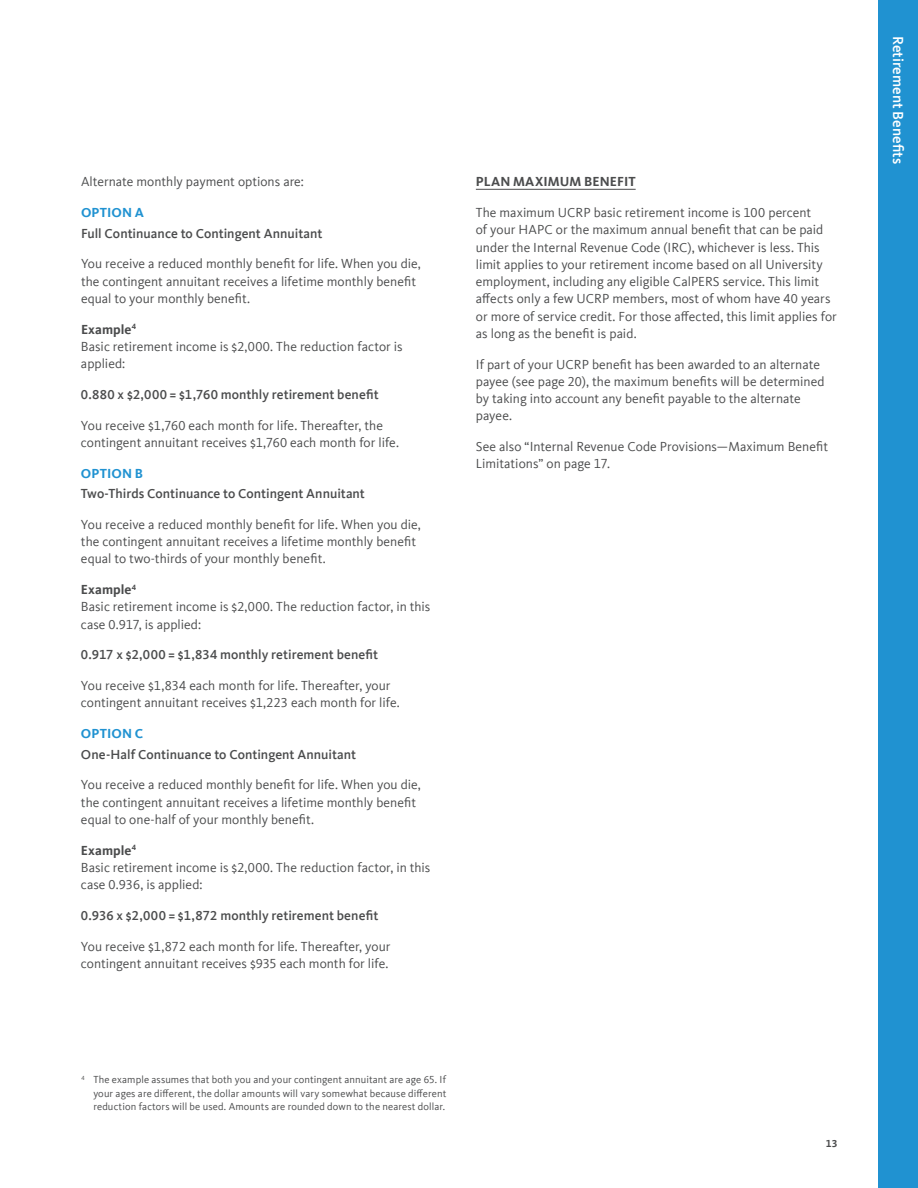
<style>
.page{position:relative;width:918px;height:1188px;background:#fff}
.page>*{position:absolute;margin:0;border:0;box-sizing:border-box;transform-origin:0 0}
.t1{font:500 15px "Kievit Offc Pro";color:#fff}
.t2{font:13.5px/17.2px "Kievit Offc Pro";color:#4b4c4d}
.t3{font:500 13.5px "Kievit Offc Pro";color:#4b4c4d}
.t4{font:700 13.5px "Kievit Offc Pro";letter-spacing:.01em;color:#2092d1}
.t5{font:700 13.5px "Kievit Offc Pro";letter-spacing:.01em;color:#4b4c4d}
.t6{font:10.5px/13.5px "Kievit Offc Pro";letter-spacing:.01em;color:#4b4c4d;text-align:justify}
.t7{font:700 10.5px "Kievit Offc Pro";color:#4b4c4d}
.s1{font-weight:700}
</style>
<div class="page">
<div style="left:878px;top:0;width:40px;height:1188px;background:#2092d1"></div>
<hr style="left:476px;top:189px;width:160px;height:1px;background:#4b4c4d">
<p class="t2" style="left:81px;top:173px;width:225px">Alternate monthly payment options are:</p>
<p class="t4" style="left:81px;top:204px;width:65px">OPTION A</p>
<p class="t3" style="left:81px;top:225px;width:243px">Full Continuance to Contingent Annuitant</p>
<p class="t2" style="left:81px;top:255px;width:341px">You receive a reduced monthly benefit for life. When you die, the contingent annuitant receives a lifetime monthly benefit equal to your monthly benefit.</p>
<p class="t2" style="left:81px;top:320px;width:323px"><span class="s1">Example</span><sup>4<br></sup>Basic retirement income is $2,000. The reduction factor is applied:</p>
<p class="t3" style="left:81px;top:386px;width:299px">0.880 x $2,000 = $1,760 monthly retirement benefit</p>
<p class="t2" style="left:81px;top:416px;width:320px">You receive $1,760 each month for life. Thereafter, the contingent annuitant receives $1,760 each month for life.</p>
<p class="t4" style="left:81px;top:465px;width:64px">OPTION B</p>
<p class="t3" style="left:81px;top:485px;width:285px">Two-Thirds Continuance to Contingent Annuitant</p>
<p class="t2" style="left:81px;top:516px;width:341px">You receive a reduced monthly benefit for life. When you die, the contingent annuitant receives a lifetime monthly benefit equal to two-thirds of your monthly benefit.</p>
<p class="t2" style="left:81px;top:581px;width:351px"><span class="s1">Example</span><sup>4<br></sup>Basic retirement income is $2,000. The reduction factor, in this case 0.917, is applied:</p>
<p class="t3" style="left:81px;top:647px;width:299px">0.917 x $2,000 = $1,834 monthly retirement benefit</p>
<p class="t2" style="left:81px;top:677px;width:320px">You receive $1,834 each month for life. Thereafter, your contingent annuitant receives $1,223 each month for life.</p>
<p class="t4" style="left:81px;top:725px;width:64px">OPTION C</p>
<p class="t3" style="left:81px;top:746px;width:277px">One-Half Continuance to Contingent Annuitant</p>
<p class="t2" style="left:81px;top:776px;width:341px">You receive a reduced monthly benefit for life. When you die, the contingent annuitant receives a lifetime monthly benefit equal to one-half of your monthly benefit.</p>
<p class="t2" style="left:81px;top:841px;width:351px"><span class="s1">Example</span><sup>4<br></sup>Basic retirement income is $2,000. The reduction factor, in this case 0.936, is applied:</p>
<p class="t3" style="left:81px;top:907px;width:299px">0.936 x $2,000 = $1,872 monthly retirement benefit</p>
<p class="t2" style="left:81px;top:937px;width:311px">You receive $1,872 each month for life. Thereafter, your contingent annuitant receives $935 each month for life.</p>
<p class="t5" style="left:476px;top:174px;width:161px">PLAN MAXIMUM BENEFIT</p>
<p class="t2" style="left:476px;top:204px;width:362px">The maximum UCRP basic retirement income is 100 percent<br>of your HAPC or the maximum annual benefit that can be paid under the Internal Revenue Code (IRC), whichever is less. This limit applies to your retirement income based on all University employment, including any eligible CalPERS service. This limit affects only a few UCRP members, most of whom have 40 years or more of service credit. For those affected, this limit applies for as long as the benefit is paid.</p>
<p class="t2" style="left:476px;top:355px;width:350px">If part of your UCRP benefit has been awarded to an alternate payee (see page 20), the maximum benefits will be determined by taking into account any benefit payable to the alternate payee.</p>
<p class="t2" style="left:476px;top:438px;width:354px">See also “Internal Revenue Code Provisions—Maximum Benefit<br>Limitations” on page 17.</p>
<p class="t6" style="left:93px;top:1073px;width:354px;text-indent:-12px"><sup>4</sup> The example assumes that both you and your contingent annuitant are age 65. If your ages are different, the dollar amounts will vary somewhat because different reduction factors will be used. Amounts are rounded down to the nearest dollar.</p>
<p class="t7" style="left:826px;top:1138px;width:13px">13</p>
<p class="t1" style="left:907px;top:36px;width:129px;rotate:90deg">Retirement Benefits</p>
</div>
